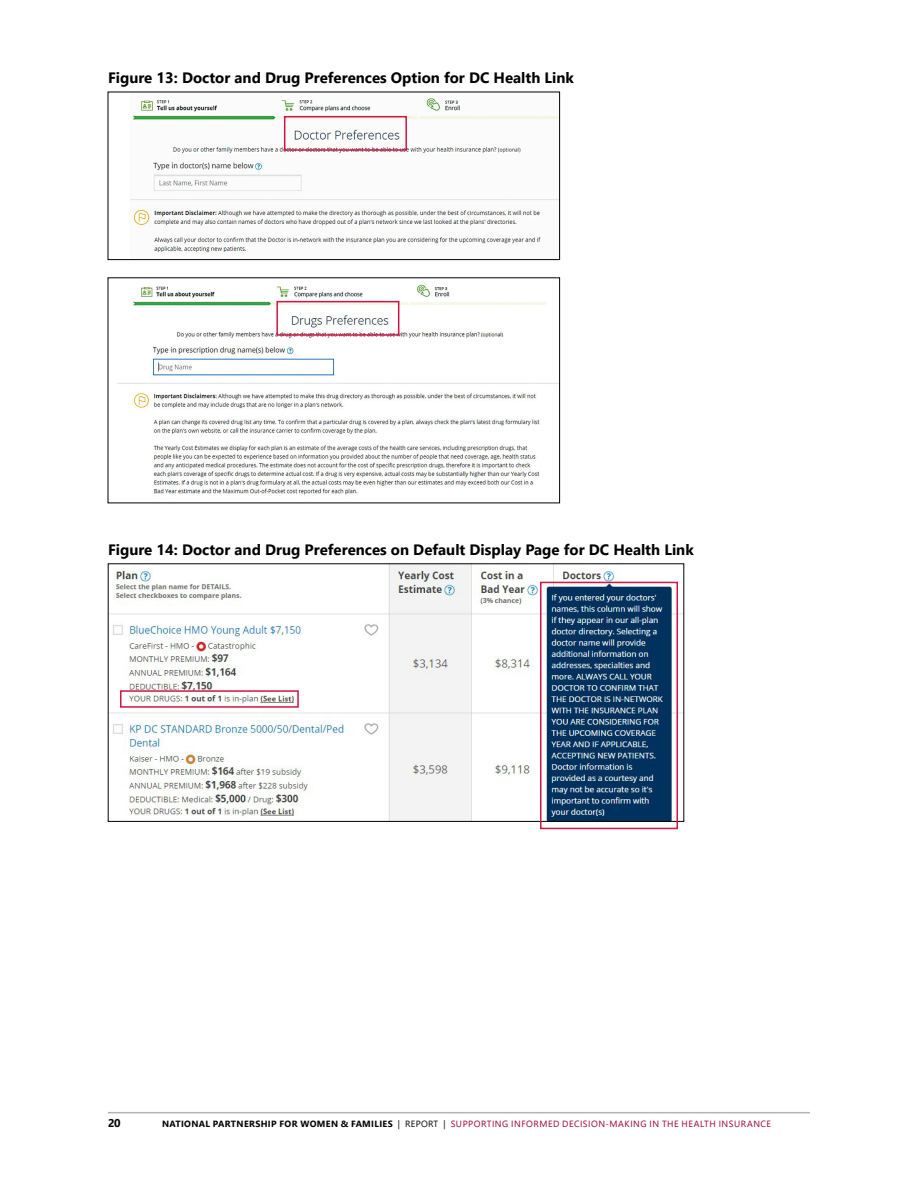
<style>
.page{position:relative;width:918px;height:1188px;background:#fff}
.page>*{position:absolute;margin:0;border:0;box-sizing:border-box;transform-origin:0 0}
.t1{font:700 15px "Segoe UI";color:#000}
.t2{font:700 11.25px "Segoe UI";color:#000}
.t3{font:9px "Segoe UI";letter-spacing:.06em;color:#98002e}
.t4{font:700 9px "Segoe UI";letter-spacing:.035em;color:#000}
.s1{color:#000}
</style>
<div class="page">
<hr style="left:108px;top:1112px;width:702px;height:1px;background:#b1b4b6">
<img style="left:117px;top:283px;width:441px;height:212px">
<img style="left:130px;top:98px;width:428px;height:155px">
<div style="left:108px;top:92px;width:452px;height:168px;border:1px solid #000"></div>
<div style="left:284px;top:116px;width:123px;height:35px;border:2px solid #d31245"></div>
<div style="left:276px;top:301px;width:123px;height:35px;border:2px solid #d31245"></div>
<img style="left:110px;top:566px;width:572px;height:254px">
<div style="left:108px;top:564px;width:576px;height:258px;border:1px solid #000"></div>
<div style="left:120px;top:690px;width:179px;height:18px;border:2px solid #d31245"></div>
<div style="left:540px;top:582px;width:138px;height:247px;border:2px solid #d31245"></div>
<p class="t1" style="left:108px;top:66px;width:467px">Figure 13: Doctor and Drug Preferences Option for DC Health Link</p>
<p class="t1" style="left:108px;top:537px;width:587px">Figure 14: Doctor and Drug Preferences on Default Display Page for DC Health Link</p>
<p class="t2" style="left:108px;top:1114px;width:14px">20</p>
<p class="t4" style="left:162px;top:1117px;width:15px">Nationa</p>
<p class="t4" style="left:206px;top:1117px;width:20px">l Partnership</p>
<p class="t4" style="left:280px;top:1117px;width:7px">for</p>
<p class="t4" style="left:300px;top:1117px;width:18px">Women</p>
<p class="t4" style="left:341px;top:1117px;width:22px">&amp; Fami</p>
<p class="t4" style="left:374px;top:1117px;width:11px">lies</p>
<p class="t3" style="left:398px;top:1117px;width:357px"><span class="s1">| REPORT |</span> SUPPORTING INFORMED DECISION-MAKING IN THE H EALTH INSURANC</p>
<p class="t3" style="left:767px;top:1117px;width:6px">E</p>
</div>
